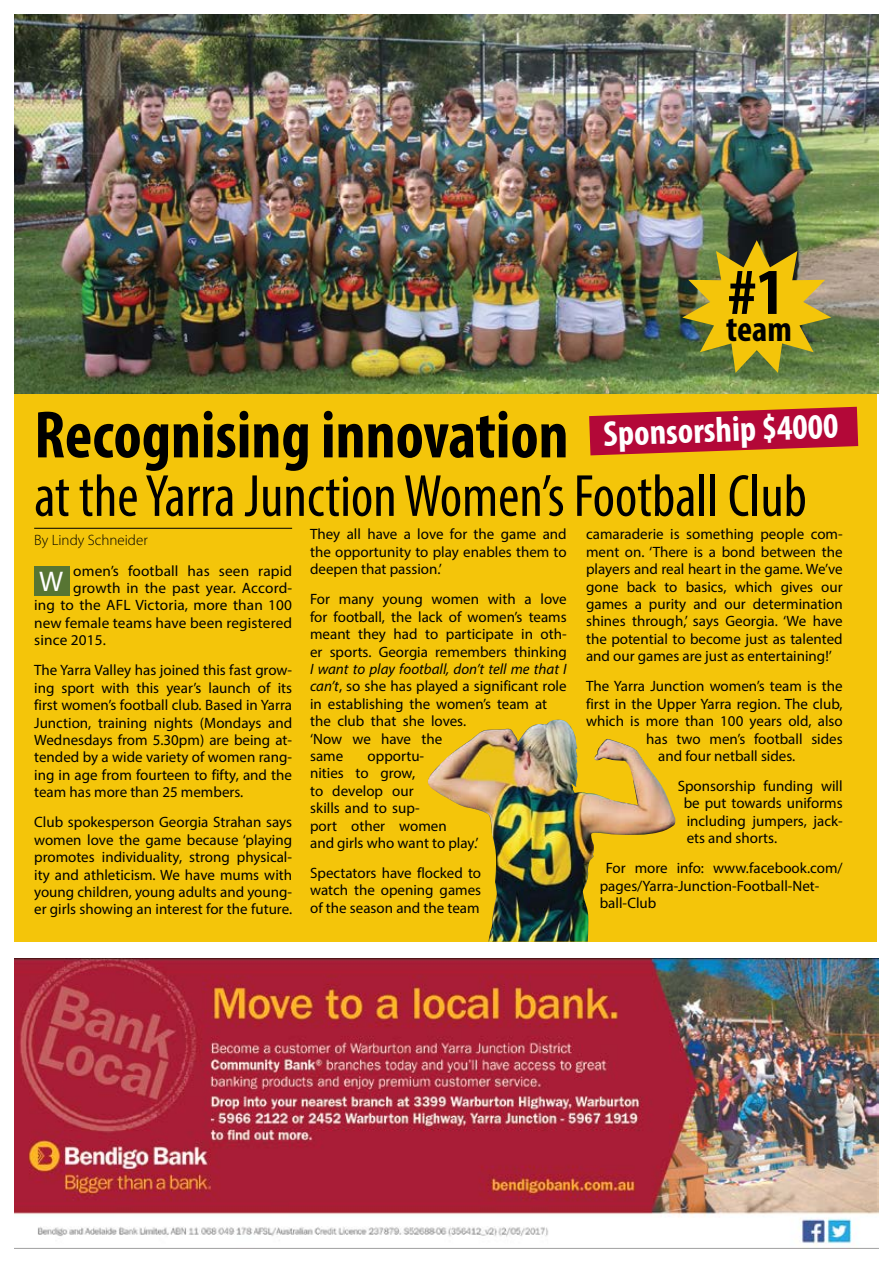
<style>
.page{position:relative;width:893px;height:1263px;background:#fff}
.page>*{position:absolute;margin:0;border:0;box-sizing:border-box;transform-origin:0 0}
.t1{font:700 condensed 67.5px "Myriad Pro";color:#000}
.t2{font:condensed 60px "Myriad Pro";color:#000}
.t3{font:700 condensed 36px "Myriad Pro";color:#fff}
.t4{font:700 condensed 36px "Myriad Pro";color:#000}
.t5{font:28.5px "Myriad Pro";color:#fff}
.t6{font:15px/17.4px "Myriad Pro";color:#000;text-align:justify}
.t7{font:300 15px "Myriad Pro";color:#000}
.s1{font-style:italic}
</style>
<div class="page">
<img style="left:15px;top:959px;width:863px;height:289px">
<div style="left:15px;top:394px;width:862px;height:548px;background:#f4c50a"></div>
<div style="left:34px;top:567px;width:35px;height:29px;background:#577533"></div>
<hr style="left:34px;top:528px;width:258px;height:1px;background:#000">
<img style="left:15px;top:15px;width:863px;height:379px">
<img style="left:427px;top:720px;width:248px;height:222px">
<img style="left:682px;top:240px;width:149px;height:133px">
<svg style="left:589px;top:407px;width:269px;height:48px"></svg>
<h3 class="t4" style="left:726px;top:306px;width:67px"><sup>#1</sup>team</h3>
<h1 class="t1" style="left:34px;top:393px;width:536px">Recognising innovation</h1>
<h2 class="t2" style="left:34px;top:460px;width:774px">at the Yarra Junction Women’s Football Club</h2>
<h3 class="t3" style="left:603px;top:411px;width:237px;rotate:-2deg">Sponsorship $4000</h3>
<p class="t7" style="left:34px;top:531px;width:115px">By Lindy Schneider</p>
<p class="t6" style="left:73px;top:562px;width:220px">omen’s football has seen rapid</p>
<p class="t6" style="left:73px;top:579px;width:220px">growth in the past year. Accord-</p>
<p class="t6" style="left:34px;top:596px;width:259px">ing to the AFL Victoria, more than 100</p>
<p class="t6" style="left:34px;top:614px;width:259px">new female teams have been registered</p>
<p class="t6" style="left:34px;top:631px;width:73px">since 2015.</p>
<p class="t6" style="left:34px;top:661px;width:259px">The Yarra Valley has joined this fast grow&shy;ing sport with this year’s launch of its first women’s football club. Based in Yarra Junction, training nights (Mondays and Wednesdays from 5.30pm) are being at&shy;tended by a wide variety of women rang&shy;ing in age from fourteen to fifty, and the team has more than 25 members.</p>
<p class="t6" style="left:34px;top:813px;width:259px">Club spokesperson Georgia Strahan says women love the game because ‘playing promotes individuality, strong physical&shy;ity and athleticism. We have mums with young children, young adults and young&shy;er girls showing an interest for the future.</p>
<h3 class="t5" style="left:39px;top:564px;width:26px">W</h3>
<p class="t6" style="left:310px;top:525px;width:258px">They all have a love for the game and the opportunity to play enables them to deepen that passion.’</p>
<p class="t6" style="left:310px;top:590px;width:258px">For many young women with a love for football, the lack of women’s teams meant they had to participate in oth&shy;er sports. Georgia remembers thinking</p>
<p class="t6" style="left:310px;top:660px;width:258px;text-align:left"><span class="s1">I want to play football, don’t tell me that I can’t</span>, so she has played a significant role in establishing the women’s team at the club that she loves.<br>‘Now we have the<br>same</p>
<p class="t6" style="left:310px;top:747px;width:170px;text-align:left;text-indent:57px">opportu-<br>nities to grow,<br>to develop our<br>skills and to sup-<br>port other women<br>and girls who want to play.’</p>
<p class="t6" style="left:310px;top:864px;width:173px">Spectators have flocked to watch the opening games of the season and the team</p>
<p class="t6" style="left:586px;top:525px;width:258px">camaraderie is something people com&shy;ment on. ‘There is a bond between the players and real heart in the game. We’ve gone back to basics, which gives our games a purity and our determination shines through,’ says Georgia. ‘We have the potential to become just as talented and our games are just as entertaining!’</p>
<p class="t6" style="left:586px;top:677px;width:258px">The Yarra Junction women’s team is the</p>
<p class="t6" style="left:586px;top:695px;width:258px">first in the Upper Yarra region. The club,</p>
<p class="t6" style="left:586px;top:712px;width:258px">which is more than 100 years old, also</p>
<p class="t6" style="left:646px;top:729px;width:198px">has two men’s football sides</p>
<p class="t6" style="left:658px;top:747px;width:139px">and four netball sides.</p>
<p class="t6" style="left:684px;top:777px;width:161px;text-indent:-6px">Sponsorship funding will be put towards uniforms including jumpers, jack&shy;ets and shorts.</p>
<p class="t6" style="left:600px;top:859px;width:244px;text-align:left;text-indent:6px">For more info: www.facebook.com/ pages/Yarra-Junction-Football-Net&shy;ball-Club</p>
</div>
